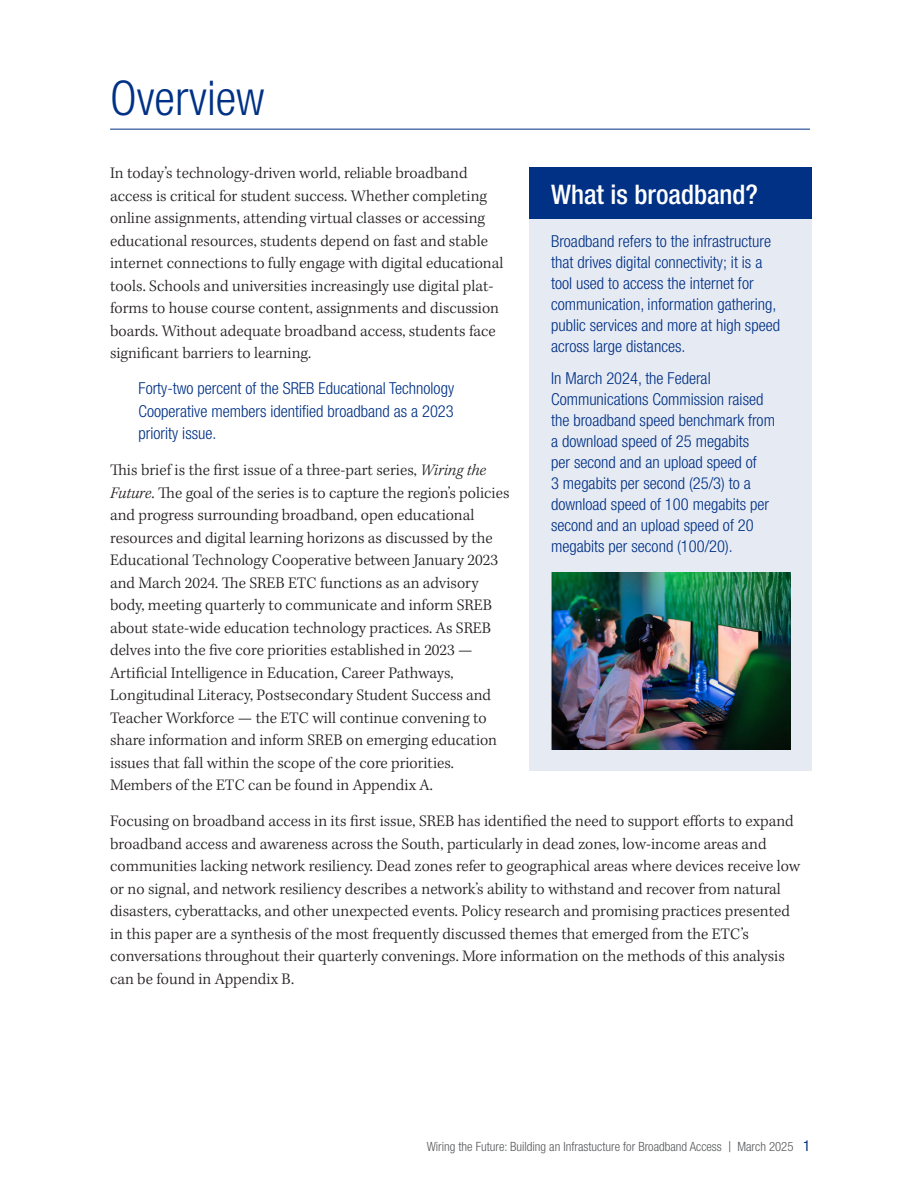
<style>
.page{position:relative;width:918px;height:1188px;background:#fff}
.page>*{position:absolute;margin:0;border:0;box-sizing:border-box;transform-origin:0 0}
.t1{font:300 condensed 48px "Helvetica Neue LT Pro";color:#003185}
.text{font:500 condensed 27px "Helvetica Neue LT Pro";color:#fff}
.Paragraph{font:300 16.5px/22.5px "Kepler Std";color:#231f20}
.quote{font:300 condensed 16.5px/21px "Helvetica Neue LT Pro";color:#003185}
.Paragraph-2{font:300 condensed 16.5px/22.5px "Helvetica Neue LT Pro";color:#003185;text-align:justify}
.t2{font:300 condensed 12.75px "Helvetica Neue LT Pro";color:#57585a}
.s1{font-style:italic}
.s2{font-size:15px}
.s3{font-weight:400;font-size:15px;color:#003185}
</style>
<div class="page">
<div style="left:530px;top:168px;width:282px;height:603px;background:#e6eaf3"></div>
<hr style="left:110px;top:129px;width:700px;height:1px;background:#003185">
<div style="left:530px;top:168px;width:282px;height:51px;background:#003185"></div>
<img style="left:551px;top:573px;width:240px;height:177px">
<p class="t1" style="left:110px;top:71px;width:156px">Overview</p>
<p class="Paragraph" style="left:110px;top:163px;width:395px">In today’s technology-driven world, reliable broadband access is critical for student success. Whether completing online assignments, attending virtual classes or accessing educational resources, students depend on fast and stable internet connections to fully engage with digital educational tools. Schools and universities increasingly use digital plat&shy;forms to house course content, assignments and discussion boards. Without adequate broadband access, students face significant barriers to learning.</p>
<p class="Paragraph-2" style="left:139px;top:377px;width:317px">Forty-two percent of the SREB Educational Technology Cooperative members identified broadband as a 2023 priority issue.</p>
<p class="Paragraph" style="left:110px;top:460px;width:401px">This brief is the first issue of a three-part series, <span class="s1">Wiring the Future</span>. The goal of the series is to capture the region’s policies and progress surrounding broadband, open educational resources and digital learning horizons as discussed by the Educational Technology Cooperative between January 2023 and March 2024. The SREB ETC functions as an advisory body, meeting quarterly to communicate and inform SREB about state-wide education technology practices. As SREB delves into the five core priorities established in 2023 — Artificial Intelligence in Education, Career Pathways, Longitudinal Literacy, Postsecondary Student Success and Teacher Workforce — the ETC will continue convening to share information and inform SREB on emerging education issues that fall within the scope of the core priorities.<br>Members of the ETC can be found in Appendix A.</p>
<p class="Paragraph" style="left:110px;top:811px;width:692px">Focusing on broadband access in its first issue, SREB has identified the need to support efforts to expand broadband access and awareness across the South, particularly in dead zones, low-income areas and communities lacking network resiliency. Dead zones refer to geographical areas where devices receive low or no signal, and network resiliency describes a network’s ability to withstand and recover from natural disasters, cyberattacks, and other unexpected events. Policy research and promising practices presented in this paper are a synthesis of the most frequently discussed themes that emerged from the ETC’s conversations throughout their quarterly convenings. More information on the methods of this analysis can be found in Appendix B.</p>
<p class="text" style="left:551px;top:179px;width:208px">What is broadband?</p>
<p class="quote" style="left:551px;top:231px;width:231px">Broadband refers to the infrastructure that drives digital connectivity; it is a tool used to access the internet for communication, information gathering, public services and more at high speed across large distances.</p>
<p class="quote" style="left:551px;top:367px;width:225px">In March 2024, the Federal<br>Communications Commission raised the broadband speed benchmark from a download speed of 25 megabits<br>per second and an upload speed of<br>3 megabits per second (25/3) to a download speed of 100 megabits per second and an upload speed of 20 megabits per second (100/20).</p>
<p class="t2" style="left:427px;top:1140px;width:385px">Wiring the Future: Building an Infrastucture for Broadband Access <span class="s2">|</span> March 2025 <span class="s3">1</span></p>
</div>
